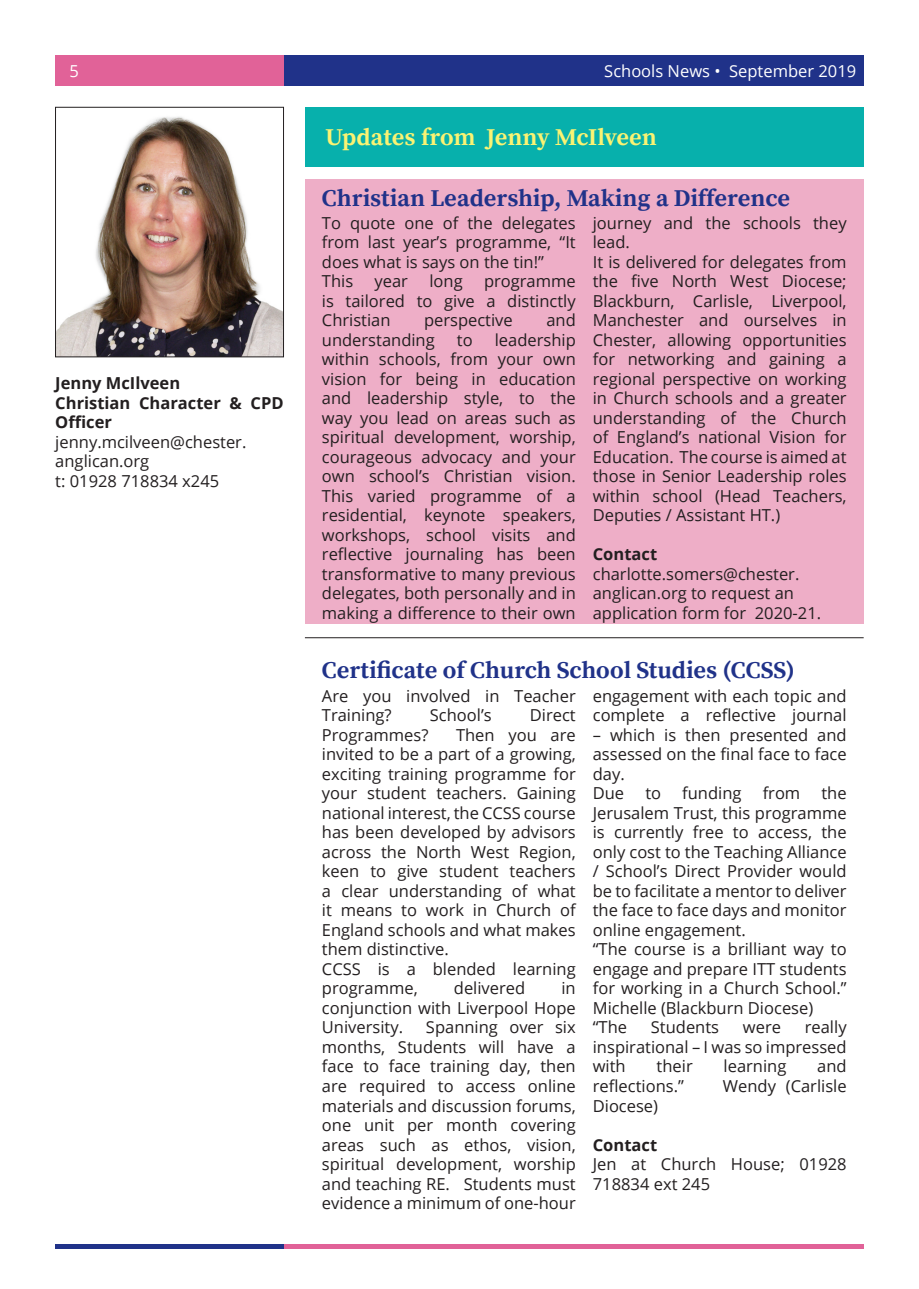
<style>
.page{position:relative;width:919px;height:1289px;background:#fff}
.page>*{position:absolute;margin:0;border:0;box-sizing:border-box;transform-origin:0 0}
.Title_2{font:700 24px "Source Serif Pro";color:#203289}
.Title_2-2{font:700 24px "Source Serif Pro";color:#faf373}
.t1{font:16.5px/19.5px "Open Sans";color:#231f20;text-align:justify}
.t2{font:700 16.5px/19.5px "Open Sans";color:#231f20}
.t3{font:16.5px "Open Sans";color:#fff}
</style>
<div class="page">
<div style="left:284px;top:55px;width:579px;height:30px;background:#203289"></div>
<div style="left:55px;top:55px;width:229px;height:30px;background:#e16298"></div>
<hr style="left:284px;top:1244px;width:579px;height:4px;background:#e16298">
<hr style="left:55px;top:1244px;width:229px;height:4px;background:#203289">
<div style="left:305px;top:216px;width:558px;height:407px;background:#eeaec7"></div>
<div style="left:305px;top:107px;width:558px;height:60px;background:#07b0ac"></div>
<img style="left:57px;top:117px;width:225px;height:238px">
<div style="left:55px;top:107px;width:229px;height:250px;border:1px solid #231f20"></div>
<div style="left:305px;top:179px;width:558px;height:37px;background:#eeaec7"></div>
<hr style="left:305px;top:637px;width:558px;height:1px;background:#231f20">
<p class="t3" style="left:70px;top:59px;width:11px">5</p>
<p class="t3" style="left:604px;top:60px;width:253px">Schools News • September 2019</p>
<p class="Title_2-2" style="left:325px;top:123px;width:333px">Updates from Jenny McIlveen</p>
<p class="t2" style="left:55px;top:373px;width:126px">Jenny McIlveen</p>
<p class="t2" style="left:55px;top:392px;width:230px">Christian Character &amp; CPD<br>Officer</p>
<p class="t1" style="left:55px;top:431px;width:193px">jenny.mcilveen@chester. anglican.org</p>
<p class="t1" style="left:55px;top:470px;width:165px">t: 01928 718834 x245</p>
<p class="Title_2" style="left:322px;top:184px;width:470px">Christian Leadership, Making a Difference</p>
<p class="t1" style="left:322px;top:213px;width:255px">To quote one of the delegates from last year’s programme, “It does what is says on the tin!”</p>
<p class="t1" style="left:322px;top:271px;width:33px">This</p>
<p class="t1" style="left:374px;top:271px;width:35px">year</p>
<p class="t1" style="left:429px;top:271px;width:35px">long</p>
<p class="t1" style="left:322px;top:271px;width:255px;text-indent:162px">programme is tailored to give a distinctly Christian</p>
<p class="t1" style="left:424px;top:310px;width:90px">perspective</p>
<p class="t1" style="left:546px;top:310px;width:31px">and</p>
<p class="t1" style="left:322px;top:330px;width:114px">understanding</p>
<p class="t1" style="left:457px;top:330px;width:17px">to</p>
<p class="t1" style="left:322px;top:330px;width:255px;text-indent:173px">leadership within schools, from your own vision for being in education and leadership style, to the way you lead on areas such as spiritual development, worship, courageous advocacy and your own school’s Christian vision.<br>This varied programme of a residential, keynote speakers, workshops, school visits and reflective journaling has been transformative to many previous delegates, both personally and in making a difference to their own</p>
<p class="t1" style="left:592px;top:213px;width:255px">journey and the schools they lead.</p>
<p class="t1" style="left:592px;top:252px;width:255px">It is delivered for delegates from the five North West Diocese; Blackburn, Carlisle, Liverpool, Manchester and ourselves in Chester, allowing opportunities for networking and gaining a regional perspective on working in Church schools and a greater understanding of the Church of England’s national Vision for Education. The course is aimed at those in Senior Leadership roles within school (Head Teachers, Deputies / Assistant HT.)</p>
<p class="t2" style="left:592px;top:544px;width:66px">Contact</p>
<p class="t1" style="left:592px;top:564px;width:230px;text-align:left">charlotte.somers@chester. anglican.org to request an application form for 2020-21.</p>
<p class="Title_2" style="left:322px;top:656px;width:474px">Certificate of Church School Studies (CCSS)</p>
<p class="t1" style="left:322px;top:685px;width:255px">Are you involved in Teacher<br>Training?</p>
<p class="t1" style="left:430px;top:705px;width:63px">School’s</p>
<p class="t1" style="left:530px;top:705px;width:47px">Direct</p>
<p class="t1" style="left:322px;top:724px;width:255px;text-indent:134px">Then you are invited to be a part of a growing, exciting training programme for your student teachers. Gaining national interest, the CCSS course has been developed by advisors across the North West Region, keen to give student teachers a clear understanding of what it means to work in Church of England schools and what makes them distinctive.</p>
<p class="t1" style="left:322px;top:958px;width:255px">CCSS is a blended learning programme,</p>
<p class="t1" style="left:322px;top:724px;width:108px">Programmes?</p>
<p class="t1" style="left:454px;top:978px;width:73px">delivered</p>
<p class="t1" style="left:322px;top:978px;width:255px;text-indent:239px">in conjunction with Liverpool Hope University.</p>
<p class="t1" style="left:322px;top:1017px;width:255px;text-indent:104px">Spanning over six months, Students will have a face to face training day, then are required to access online materials and discussion forums, one unit per month covering areas such as ethos, vision, spiritual development, worship and teaching RE. Students must evidence a minimum of one-hour</p>
<p class="t1" style="left:592px;top:685px;width:255px">engagement with each topic and complete a reflective journal</p>
<p class="t1" style="left:592px;top:724px;width:255px">– which is then presented and assessed on the final face to face day.</p>
<p class="t1" style="left:592px;top:783px;width:33px">Due</p>
<p class="t1" style="left:645px;top:783px;width:17px">to</p>
<p class="t1" style="left:682px;top:783px;width:61px">funding</p>
<p class="t1" style="left:762px;top:783px;width:39px">from</p>
<p class="t1" style="left:592px;top:783px;width:255px;text-indent:228px">the Jerusalem Trust, this programme is currently free to access, the only cost to the Teaching Alliance / School’s Direct Provider would be to facilitate a mentor to deliver the face to face days and monitor online engagement.</p>
<p class="t1" style="left:592px;top:939px;width:255px">“The course is a brilliant way to engage and prepare ITT students for working in a Church School.” Michelle (Blackburn Diocese)</p>
<p class="t1" style="left:592px;top:1017px;width:36px">“The</p>
<p class="t1" style="left:650px;top:1017px;width:70px">Students</p>
<p class="t1" style="left:742px;top:1017px;width:40px">were</p>
<p class="t1" style="left:592px;top:1017px;width:255px;text-indent:212px">really inspirational – I was so impressed with</p>
<p class="t1" style="left:656px;top:1056px;width:38px">their</p>
<p class="t1" style="left:723px;top:1056px;width:64px">learning</p>
<p class="t1" style="left:817px;top:1056px;width:31px">and</p>
<p class="t1" style="left:592px;top:1075px;width:92px">reflections.”</p>
<p class="t1" style="left:722px;top:1075px;width:125px">Wendy (Carlisle</p>
<p class="t1" style="left:592px;top:1095px;width:67px">Diocese)</p>
<p class="t2" style="left:592px;top:1134px;width:66px">Contact</p>
<p class="t1" style="left:592px;top:1153px;width:255px">Jen at Church House; 01928<br>718834 ext 245</p>
</div>
